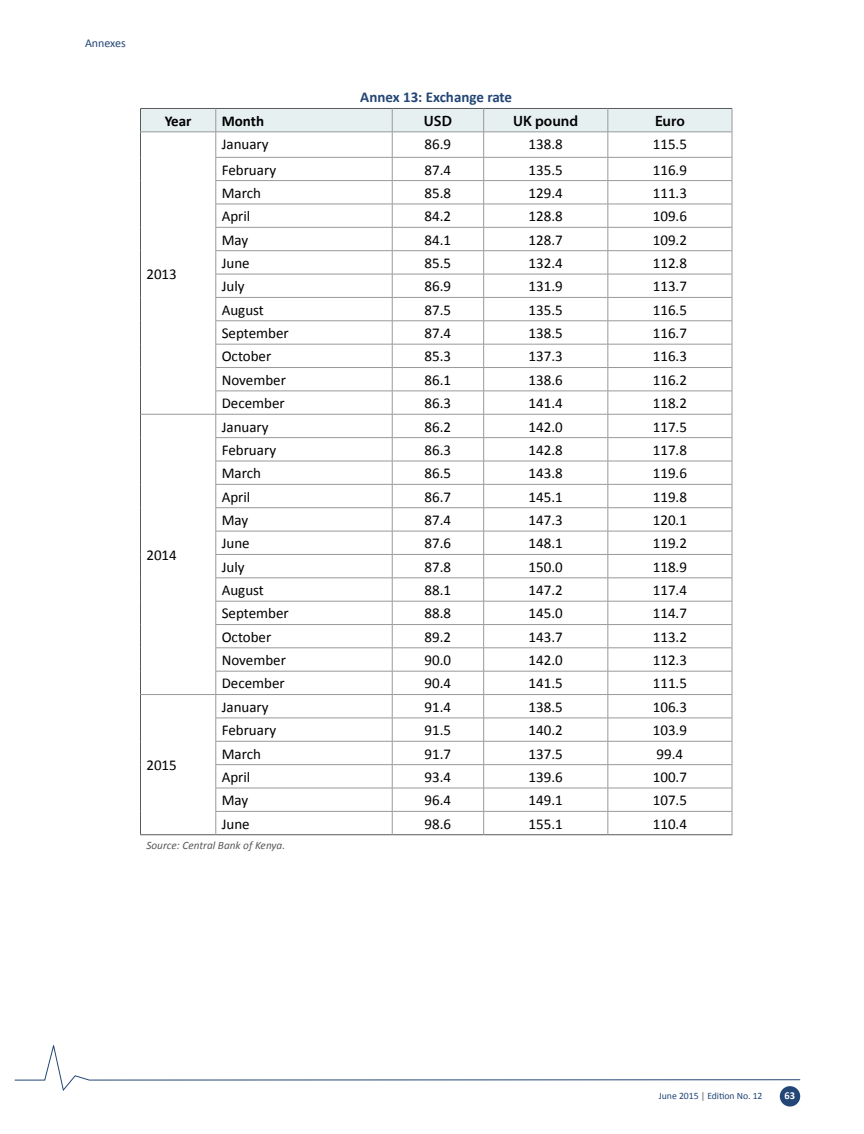
<style>
.page{position:relative;width:864px;height:1134px;background:#fff}
.page>*{position:absolute;margin:0;border:0;box-sizing:border-box;transform-origin:0 0}
.t1{font:15px "Calibri";color:#000}
.t2{font:700 15px "Calibri";color:#234676}
.t3{font:600 15px "Myriad Pro";color:#000}
.t4{font:700 15px "Calibri";color:#000}
.t5{font:12px "Calibri";color:#234676}
.t6{font:italic 11.25px "Calibri";color:#58595b}
.t7{font:700 10.5px "Calibri";color:#fff}
.t8{font:9.75px "Calibri";letter-spacing:-.005em;color:#234676}
.s1{color:#58595b}
</style>
<div class="page">
<svg style="left:14px;top:1045px;width:787px;height:47px"></svg>
<div style="left:780px;top:1086px;width:20px;height:21px;background:#234676;border-radius:50%"></div>
<svg style="left:140px;top:108px;width:593px;height:727px"></svg>
<hr style="left:140px;top:132px;width:76px;height:1px;background:#97999c">
<hr style="left:216px;top:132px;width:176px;height:1px;background:#97999c">
<hr style="left:392px;top:132px;width:92px;height:1px;background:#97999c">
<hr style="left:484px;top:132px;width:124px;height:1px;background:#97999c">
<hr style="left:608px;top:132px;width:124px;height:1px;background:#97999c">
<p class="t5" style="left:85px;top:35px;width:42px">Annexes</p>
<p class="t2" style="left:360px;top:88px;width:153px">Annex 13: Exchange rate</p>
<p class="t4" style="left:165px;top:111px;width:28px">Year</p>
<p class="t4" style="left:222px;top:111px;width:44px">Month</p>
<p class="t3" style="left:424px;top:111px;width:30px">USD</p>
<p class="t3" style="left:513px;top:111px;width:66px">UK pound</p>
<p class="t3" style="left:655px;top:111px;width:31px">Euro</p>
<p class="t1" style="left:146px;top:264px;width:32px">2013</p>
<p class="t1" style="left:146px;top:546px;width:32px">2014</p>
<p class="t1" style="left:222px;top:135px;width:49px">January</p>
<p class="t1" style="left:425px;top:135px;width:28px">86.9</p>
<p class="t1" style="left:529px;top:135px;width:36px">138.8</p>
<p class="t1" style="left:653px;top:135px;width:36px">115.5</p>
<p class="t1" style="left:222px;top:160px;width:56px">February</p>
<p class="t1" style="left:425px;top:160px;width:28px">87.4</p>
<p class="t1" style="left:529px;top:160px;width:36px">135.5</p>
<p class="t1" style="left:653px;top:160px;width:36px">116.9</p>
<p class="t1" style="left:222px;top:183px;width:41px">March</p>
<p class="t1" style="left:425px;top:183px;width:28px">85.8</p>
<p class="t1" style="left:529px;top:183px;width:36px">129.4</p>
<p class="t1" style="left:653px;top:183px;width:36px">111.3</p>
<p class="t1" style="left:222px;top:207px;width:30px">April</p>
<p class="t1" style="left:425px;top:207px;width:28px">84.2</p>
<p class="t1" style="left:529px;top:207px;width:36px">128.8</p>
<p class="t1" style="left:653px;top:207px;width:36px">109.6</p>
<p class="t1" style="left:222px;top:230px;width:28px">May</p>
<p class="t1" style="left:425px;top:230px;width:28px">84.1</p>
<p class="t1" style="left:529px;top:230px;width:36px">128.7</p>
<p class="t1" style="left:653px;top:230px;width:36px">109.2</p>
<p class="t1" style="left:222px;top:253px;width:30px">June</p>
<p class="t1" style="left:425px;top:253px;width:28px">85.5</p>
<p class="t1" style="left:529px;top:253px;width:36px">132.4</p>
<p class="t1" style="left:653px;top:253px;width:36px">112.8</p>
<p class="t1" style="left:222px;top:277px;width:24px">July</p>
<p class="t1" style="left:425px;top:277px;width:28px">86.9</p>
<p class="t1" style="left:529px;top:277px;width:36px">131.9</p>
<p class="t1" style="left:653px;top:277px;width:36px">113.7</p>
<p class="t1" style="left:222px;top:300px;width:44px">August</p>
<p class="t1" style="left:425px;top:300px;width:28px">87.5</p>
<p class="t1" style="left:529px;top:300px;width:36px">135.5</p>
<p class="t1" style="left:653px;top:300px;width:36px">116.5</p>
<p class="t1" style="left:222px;top:324px;width:69px">September</p>
<p class="t1" style="left:425px;top:324px;width:28px">87.4</p>
<p class="t1" style="left:529px;top:324px;width:36px">138.5</p>
<p class="t1" style="left:653px;top:324px;width:36px">116.7</p>
<p class="t1" style="left:222px;top:347px;width:51px">October</p>
<p class="t1" style="left:425px;top:347px;width:28px">85.3</p>
<p class="t1" style="left:529px;top:347px;width:36px">137.3</p>
<p class="t1" style="left:653px;top:347px;width:36px">116.3</p>
<p class="t1" style="left:222px;top:370px;width:66px">November</p>
<p class="t1" style="left:425px;top:370px;width:28px">86.1</p>
<p class="t1" style="left:529px;top:370px;width:36px">138.6</p>
<p class="t1" style="left:653px;top:370px;width:36px">116.2</p>
<p class="t1" style="left:222px;top:394px;width:65px">December</p>
<p class="t1" style="left:425px;top:394px;width:28px">86.3</p>
<p class="t1" style="left:529px;top:394px;width:36px">141.4</p>
<p class="t1" style="left:653px;top:394px;width:36px">118.2</p>
<p class="t1" style="left:222px;top:417px;width:49px">January</p>
<p class="t1" style="left:425px;top:417px;width:28px">86.2</p>
<p class="t1" style="left:529px;top:417px;width:36px">142.0</p>
<p class="t1" style="left:653px;top:417px;width:36px">117.5</p>
<p class="t1" style="left:222px;top:440px;width:56px">February</p>
<p class="t1" style="left:425px;top:440px;width:28px">86.3</p>
<p class="t1" style="left:529px;top:440px;width:36px">142.8</p>
<p class="t1" style="left:653px;top:440px;width:36px">117.8</p>
<p class="t1" style="left:222px;top:464px;width:41px">March</p>
<p class="t1" style="left:425px;top:464px;width:28px">86.5</p>
<p class="t1" style="left:529px;top:464px;width:36px">143.8</p>
<p class="t1" style="left:653px;top:464px;width:36px">119.6</p>
<p class="t1" style="left:222px;top:487px;width:30px">April</p>
<p class="t1" style="left:425px;top:487px;width:28px">86.7</p>
<p class="t1" style="left:529px;top:487px;width:36px">145.1</p>
<p class="t1" style="left:653px;top:487px;width:36px">119.8</p>
<p class="t1" style="left:222px;top:511px;width:28px">May</p>
<p class="t1" style="left:425px;top:511px;width:28px">87.4</p>
<p class="t1" style="left:529px;top:511px;width:36px">147.3</p>
<p class="t1" style="left:653px;top:511px;width:36px">120.1</p>
<p class="t1" style="left:222px;top:534px;width:30px">June</p>
<p class="t1" style="left:425px;top:534px;width:28px">87.6</p>
<p class="t1" style="left:529px;top:534px;width:36px">148.1</p>
<p class="t1" style="left:653px;top:534px;width:36px">119.2</p>
<p class="t1" style="left:222px;top:557px;width:24px">July</p>
<p class="t1" style="left:425px;top:557px;width:28px">87.8</p>
<p class="t1" style="left:529px;top:557px;width:36px">150.0</p>
<p class="t1" style="left:653px;top:557px;width:36px">118.9</p>
<p class="t1" style="left:222px;top:581px;width:44px">August</p>
<p class="t1" style="left:425px;top:581px;width:28px">88.1</p>
<p class="t1" style="left:529px;top:581px;width:36px">147.2</p>
<p class="t1" style="left:653px;top:581px;width:36px">117.4</p>
<p class="t1" style="left:222px;top:604px;width:69px">September</p>
<p class="t1" style="left:425px;top:604px;width:28px">88.8</p>
<p class="t1" style="left:529px;top:604px;width:36px">145.0</p>
<p class="t1" style="left:653px;top:604px;width:36px">114.7</p>
<p class="t1" style="left:222px;top:627px;width:51px">October</p>
<p class="t1" style="left:425px;top:627px;width:28px">89.2</p>
<p class="t1" style="left:529px;top:627px;width:36px">143.7</p>
<p class="t1" style="left:653px;top:627px;width:36px">113.2</p>
<p class="t1" style="left:222px;top:651px;width:66px">November</p>
<p class="t1" style="left:425px;top:651px;width:28px">90.0</p>
<p class="t1" style="left:529px;top:651px;width:36px">142.0</p>
<p class="t1" style="left:653px;top:651px;width:36px">112.3</p>
<p class="t1" style="left:222px;top:674px;width:65px">December</p>
<p class="t1" style="left:425px;top:674px;width:28px">90.4</p>
<p class="t1" style="left:529px;top:674px;width:36px">141.5</p>
<p class="t1" style="left:653px;top:674px;width:36px">111.5</p>
<p class="t1" style="left:222px;top:697px;width:49px">January</p>
<p class="t1" style="left:425px;top:697px;width:28px">91.4</p>
<p class="t1" style="left:529px;top:697px;width:36px">138.5</p>
<p class="t1" style="left:653px;top:697px;width:36px">106.3</p>
<p class="t1" style="left:222px;top:721px;width:56px">February</p>
<p class="t1" style="left:425px;top:721px;width:28px">91.5</p>
<p class="t1" style="left:529px;top:721px;width:36px">140.2</p>
<p class="t1" style="left:653px;top:721px;width:36px">103.9</p>
<p class="t1" style="left:222px;top:744px;width:41px">March</p>
<p class="t1" style="left:425px;top:744px;width:28px">91.7</p>
<p class="t1" style="left:529px;top:744px;width:36px">137.5</p>
<p class="t1" style="left:657px;top:744px;width:28px">99.4</p>
<p class="t1" style="left:222px;top:768px;width:30px">April</p>
<p class="t1" style="left:425px;top:768px;width:28px">93.4</p>
<p class="t1" style="left:529px;top:768px;width:36px">139.6</p>
<p class="t1" style="left:653px;top:768px;width:36px">100.7</p>
<p class="t1" style="left:222px;top:791px;width:28px">May</p>
<p class="t1" style="left:425px;top:791px;width:28px">96.4</p>
<p class="t1" style="left:529px;top:791px;width:36px">149.1</p>
<p class="t1" style="left:653px;top:791px;width:36px">107.5</p>
<p class="t1" style="left:222px;top:814px;width:30px">June</p>
<p class="t1" style="left:425px;top:814px;width:28px">98.6</p>
<p class="t1" style="left:529px;top:814px;width:36px">155.1</p>
<p class="t1" style="left:653px;top:814px;width:36px">110.4</p>
<p class="t6" style="left:146px;top:838px;width:140px">Source: Central Bank of Kenya.</p>
<p class="t1" style="left:146px;top:756px;width:32px">2015</p>
<p class="t8" style="left:659px;top:1089px;width:105px">June 2015 <span class="s1">|</span> Edition No. 12</p>
<p class="t7" style="left:784px;top:1089px;width:12px">63</p>
</div>
